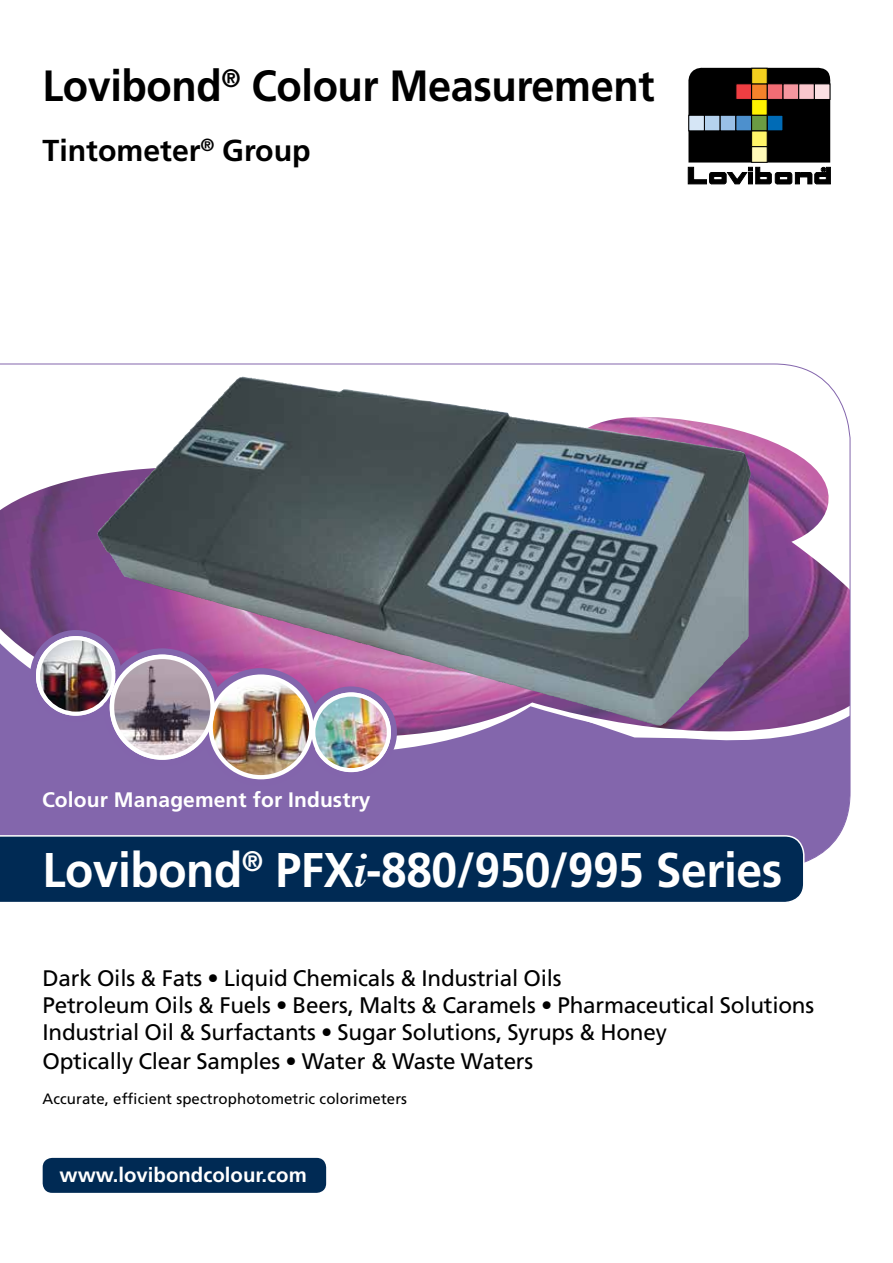
<style>
.page{position:relative;width:893px;height:1263px;background:#fff}
.page>*{position:absolute;margin:0;border:0;box-sizing:border-box;transform-origin:0 0}
.t1{font:700 48.75px "Frutiger LT";letter-spacing:-.01em;color:#fff;scale:.95 1}
.t2{font:700 43.65px "Frutiger LT";letter-spacing:-.01em;color:#000;scale:.95 1}
.t3{font:700 30.3px "Frutiger LT";color:#000}
.t4{font:22.5px/27.5px "Frutiger LT";letter-spacing:-.01em;color:#000}
.t5{font:700 21px "Frutiger LT";letter-spacing:.005em;color:#fff}
.t6{font:700 20.4px "Frutiger LT";color:#fff}
.t7{font:15px "Frutiger LT";letter-spacing:.005em;color:#000}
.s1{font-family:"Times";font-style:italic}
</style>
<div class="page">
<img style="left:0;top:364px;width:850px;height:499px">
<svg style="left:688px;top:67px;width:143px;height:117px;background:#454038"></svg>
<div style="left:688px;top:115px;width:17px;height:16px;background:#d6e6f6;border:1px solid #000"></div>
<div style="left:0;top:835px;width:804px;height:67px;background:#002a54"></div>
<div style="left:43px;top:1158px;width:283px;height:35px;background:#002a54;border-radius:10px"></div>
<img style="left:97px;top:377px;width:238px;height:259px">
<h2 class="t2" style="left:43px;top:60px;width:646px">Lovibond<sup>®</sup> Colour Measurement</h2>
<h3 class="t3" style="left:43px;top:133px;width:270px">Tintometer<sup>®</sup> Group</h3>
<p class="t5" style="left:42px;top:787px;width:330px">Colour Management for Industry</p>
<h1 class="t1" style="left:43px;top:841px;width:780px">Lovibond<sup>®</sup> PFX<span class="s1">i</span>-880/950/995 Series</h1>
<p class="t4" style="left:43px;top:965px;width:773px">Dark Oils &amp; Fats • Liquid Chemicals &amp; Industrial Oils<br>Petroleum Oils &amp; Fuels • Beers, Malts &amp; Caramels • Pharmaceutical Solutions Industrial Oil &amp; Surfactants • Sugar Solutions, Syrups &amp; Honey<br>Optically Clear Samples • Water &amp; Waste Waters</p>
<p class="t7" style="left:43px;top:1089px;width:366px">Accurate, efficient spectrophotometric colorimeters</p>
<p class="t6" style="left:60px;top:1163px;width:249px">www.lovibondcolour.com</p>
</div>
